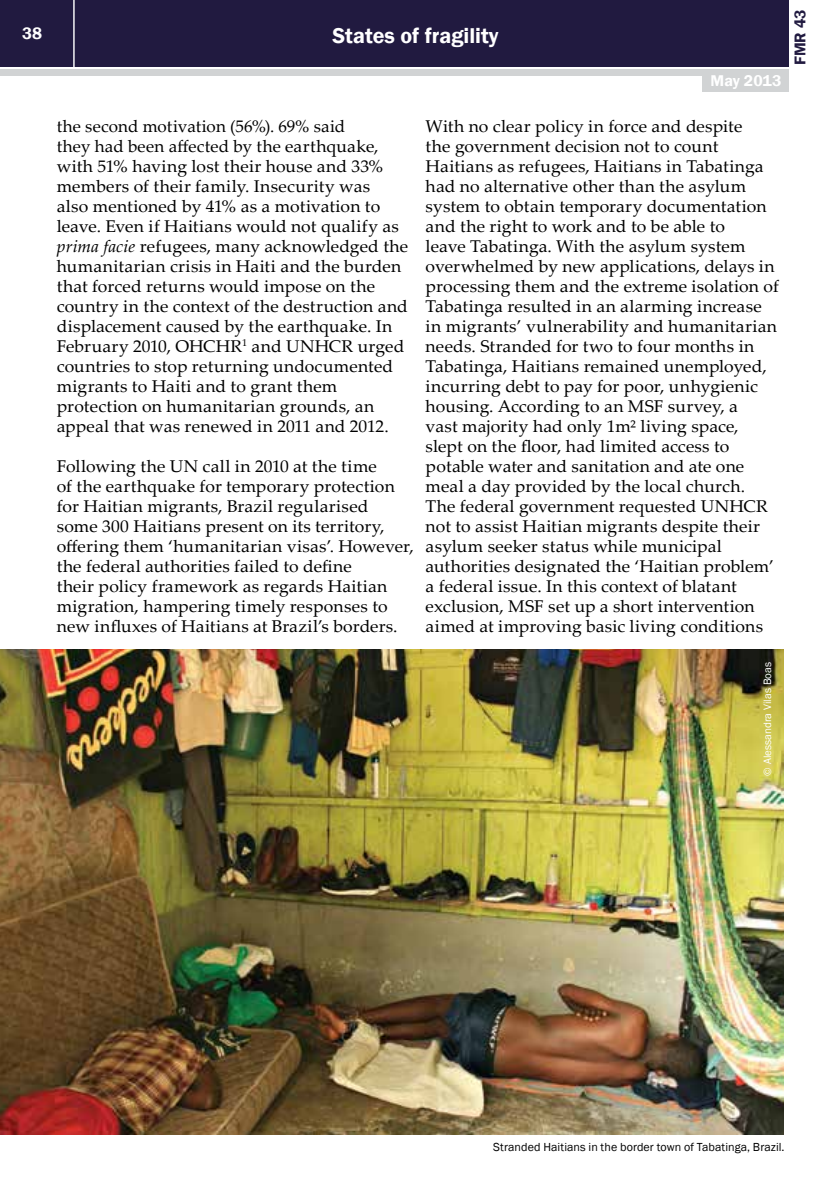
<style>
.page{position:relative;width:840px;height:1191px;background:#fff}
.page>*{position:absolute;margin:0;border:0;box-sizing:border-box;transform-origin:0 0}
.t1{font:600 22px "Franklin Gothic";color:#fff}
.t2{font:17px/20px "Palatino Linotype";letter-spacing:.01em;color:#000}
.t3{font:600 17px "Franklin Gothic";color:#fff}
.t4{font:600 16px "Franklin Gothic";color:#fff}
.t5{font:600 16px "Franklin Gothic";color:#211a40}
.t6{font:12px "Franklin Gothic";letter-spacing:.005em;color:#000}
.t7{font:11px "Franklin Gothic";color:#fff}
.s1{font-style:italic}
</style>
<div class="page">
<div style="left:0;top:0;width:787px;height:66px;background:#211a40"></div>
<div style="left:0;top:69px;width:787px;height:6px;background:#d1d3d4"></div>
<hr style="left:73px;top:0;width:2px;height:67px;background:#fff">
<div style="left:701px;top:74px;width:86px;height:18px;background:#d1d3d4"></div>
<img style="left:0;top:649px;width:782px;height:485px">
<p class="t3" style="left:22px;top:23px;width:21px">38</p>
<p class="t1" style="left:332px;top:22px;width:167px">States of fragility</p>
<p class="t4" style="left:710px;top:71px;width:72px">May 2013</p>
<p class="t2" style="left:57px;top:116px;width:353px">the second motivation (56%). 69% said<br>they had been affected by the earthquake, with 51% having lost their house and 33% members of their family. Insecurity was<br>also mentioned by 41% as a motivation to leave. Even if Haitians would not qualify as <span class="s1">prima facie</span> refugees, many acknowledged the humanitarian crisis in Haiti and the burden that forced returns would impose on the country in the context of the destruction and displacement caused by the earthquake. In February 2010, OHCHR<sup>1</sup> and UNHCR urged countries to stop returning undocumented migrants to Haiti and to grant them protection on humanitarian grounds, an appeal that was renewed in 2011 and 2012.</p>
<p class="t2" style="left:57px;top:456px;width:358px">Following the UN call in 2010 at the time<br>of the earthquake for temporary protection for Haitian migrants, Brazil regularised some 300 Haitians present on its territory, offering them ‘humanitarian visas’. However, the federal authorities failed to define<br>their policy framework as regards Haitian migration, hampering timely responses to new influxes of Haitians at Brazil’s borders.</p>
<p class="t2" style="left:425px;top:115px;width:354px">With no clear policy in force and despite<br>the government decision not to count Haitians as refugees, Haitians in Tabatinga had no alternative other than the asylum system to obtain temporary documentation and the right to work and to be able to<br>leave Tabatinga. With the asylum system overwhelmed by new applications, delays in processing them and the extreme isolation of Tabatinga resulted in an alarming increase in migrants’ vulnerability and humanitarian needs. Stranded for two to four months in Tabatinga, Haitians remained unemployed, incurring debt to pay for poor, unhygienic housing. According to an MSF survey, a<br>vast majority had only 1m² living space, slept on the floor, had limited access to potable water and sanitation and ate one meal a day provided by the local church.<br>The federal government requested UNHCR not to assist Haitian migrants despite their asylum seeker status while municipal authorities designated the ‘Haitian problem’ a federal issue. In this context of blatant exclusion, MSF set up a short intervention aimed at improving basic living conditions</p>
<p class="t7" style="left:760px;top:775px;width:115px;rotate:-90deg">© Alessandra Vilas Boas</p>
<p class="t5" style="left:789px;top:65px;width:57px;rotate:-90deg">FMR 43</p>
<p class="t6" style="left:493px;top:1140px;width:293px">Stranded Haitians in the border town of Tabatinga, Brazil.</p>
</div>
